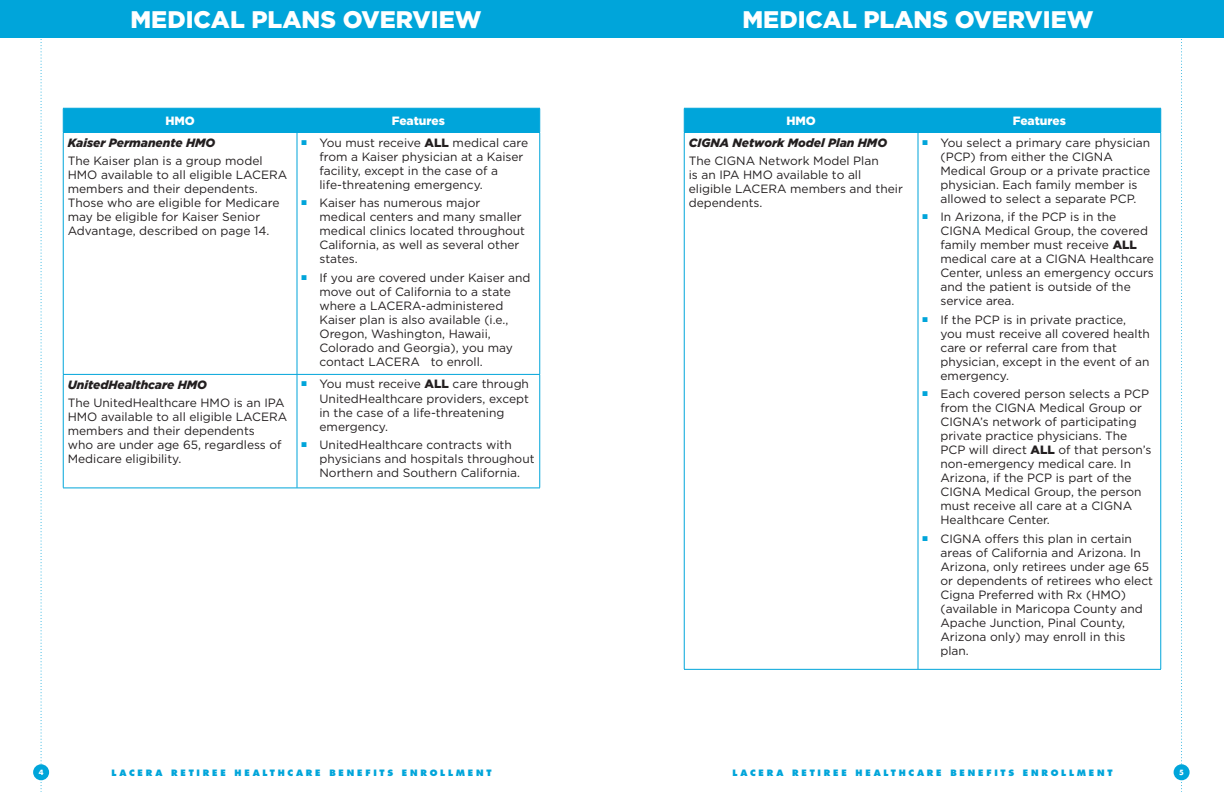
<style>
.page{position:relative;width:1224px;height:792px;background:#fff}
.page>*{position:absolute;margin:0;border:0;box-sizing:border-box;transform-origin:0 0}
.t1{font:900 24px "Gotham";color:#fff}
.t2{font:12px/14px "Gotham";color:#231f20}
.t3{font:italic 900 12px "Gotham";color:#231f20}
.t4{font:900 12px "Gotham";color:#fff}
.t5{font:800 8.6px "Futura Std";letter-spacing:.325em;color:#00a5da}
.t6{font:700 7px "Futura Std";color:#fff}
.s1{font-weight:900}
</style>
<div class="page">
<div style="left:0;top:0;width:612px;height:37px;background:#00a5da"></div>
<div style="left:612px;top:0;width:612px;height:37px;background:#00a5da"></div>
<svg style="left:1181px;top:37px;width:2px;height:755px"></svg>
<div style="left:1174px;top:764px;width:16px;height:16px;background:#00a5da;border-radius:50%"></div>
<svg style="left:41px;top:37px;width:1px;height:755px"></svg>
<div style="left:33px;top:764px;width:16px;height:16px;background:#00a5da;border-radius:50%"></div>
<hr style="left:297px;top:133px;width:1px;height:241px;background:#00a5da">
<hr style="left:297px;top:375px;width:1px;height:113px;background:#00a5da">
<hr style="left:63px;top:488px;width:234px;height:1px;background:#00a5da">
<hr style="left:297px;top:488px;width:243px;height:1px;background:#00a5da">
<div style="left:63px;top:108px;width:478px;height:24px;background:#00a5da"></div>
<hr style="left:297px;top:108px;width:243px;height:1px;background:#00a5da">
<hr style="left:63px;top:374px;width:234px;height:1px;background:#00a5da">
<hr style="left:297px;top:374px;width:243px;height:1px;background:#00a5da">
<hr style="left:63px;top:132px;width:234px;height:1px;background:#00a5da">
<hr style="left:297px;top:132px;width:243px;height:1px;background:#00a5da">
<hr style="left:63px;top:133px;width:1px;height:241px;background:#00a5da">
<hr style="left:540px;top:133px;width:1px;height:241px;background:#00a5da">
<hr style="left:63px;top:375px;width:1px;height:113px;background:#00a5da">
<hr style="left:540px;top:375px;width:1px;height:113px;background:#00a5da">
<hr style="left:918px;top:133px;width:1px;height:536px;background:#00a5da">
<div style="left:684px;top:108px;width:477px;height:24px;background:#00a5da"></div>
<hr style="left:918px;top:108px;width:243px;height:1px;background:#00a5da">
<hr style="left:684px;top:669px;width:234px;height:1px;background:#00a5da">
<hr style="left:918px;top:669px;width:243px;height:1px;background:#00a5da">
<hr style="left:684px;top:132px;width:234px;height:1px;background:#00a5da">
<hr style="left:918px;top:132px;width:243px;height:1px;background:#00a5da">
<hr style="left:684px;top:133px;width:1px;height:536px;background:#00a5da">
<hr style="left:1160px;top:133px;width:1px;height:536px;background:#00a5da">
<h1 class="t1" style="left:130px;top:3px;width:353px">MEDICAL PLANS OVERVIEW</h1>
<h1 class="t1" style="left:742px;top:3px;width:353px">MEDICAL PLANS OVERVIEW</h1>
<p class="t4" style="left:165px;top:113px;width:31px">HMO</p>
<p class="t4" style="left:392px;top:113px;width:55px">Features</p>
<p class="t3" style="left:68px;top:134px;width:149px">Kaiser Permanente HMO</p>
<p class="t2" style="left:68px;top:154px;width:221px">The Kaiser plan is a group model HMO available to all eligible LACERA members and their dependents.<br>Those who are eligible for Medicare may be eligible for Kaiser Senior Advantage, described on page 14.</p>
<p class="t2" style="left:320px;top:135px;width:210px;text-indent:-18px"><sup>■</sup> You must receive <span class="s1">ALL</span> medical care from a Kaiser physician at a Kaiser facility, except in the case of a life-threatening emergency.</p>
<p class="t2" style="left:320px;top:196px;width:207px;text-indent:-18px"><sup>■</sup> Kaiser has numerous major medical centers and many smaller medical clinics located throughout<br>California, as well as several other states.</p>
<p class="t2" style="left:320px;top:270px;width:213px;text-indent:-18px"><sup>■</sup> If you are covered under Kaiser and move out of California to a state where a LACERA-administered<br>Kaiser plan is also available (i.e.,<br>Oregon, Washington, Hawaii,<br>Colorado and Georgia), you may contact LACERA to enroll.</p>
<p class="t3" style="left:68px;top:376px;width:141px">UnitedHealthcare HMO</p>
<p class="t2" style="left:68px;top:396px;width:221px">The UnitedHealthcare HMO is an IPA<br>HMO available to all eligible LACERA members and their dependents<br>who are under age 65, regardless of<br>Medicare eligibility.</p>
<p class="t2" style="left:320px;top:377px;width:211px;text-indent:-18px"><sup>■</sup> You must receive <span class="s1">ALL</span> care through<br>UnitedHealthcare providers, except in the case of a life-threatening emergency.</p>
<p class="t2" style="left:320px;top:437px;width:217px;text-indent:-18px"><sup>■</sup> UnitedHealthcare contracts with physicians and hospitals throughout<br>Northern and Southern California.</p>
<p class="t4" style="left:786px;top:113px;width:31px">HMO</p>
<p class="t4" style="left:1013px;top:113px;width:55px">Features</p>
<p class="t3" style="left:689px;top:134px;width:200px">CIGNA Network Model Plan HMO</p>
<p class="t2" style="left:689px;top:154px;width:216px">The CIGNA Network Model Plan<br>is an IPA HMO available to all eligible LACERA members and their dependents.</p>
<p class="t2" style="left:940px;top:135px;width:211px;text-indent:-18px"><sup>■</sup> You select a primary care physician (PCP) from either the CIGNA Medical Group or a private practice physician. Each family member is allowed to select a separate PCP.</p>
<p class="t2" style="left:940px;top:210px;width:215px;text-indent:-18px"><sup>■</sup> In Arizona, if the PCP is in the<br>CIGNA Medical Group, the covered family member must receive <span class="s1">ALL </span>medical care at a CIGNA Healthcare<br>Center, unless an emergency occurs and the patient is outside of the service area.</p>
<p class="t2" style="left:940px;top:312px;width:211px;text-indent:-18px"><sup>■</sup> If the PCP is in private practice, you must receive all covered health care or referral care from that physician, except in the event of an emergency.</p>
<p class="t2" style="left:940px;top:387px;width:212px;text-indent:-18px"><sup>■</sup> Each covered person selects a PCP from the CIGNA Medical Group or<br>CIGNA’s network of participating private practice physicians. The<br>PCP will direct <span class="s1">ALL</span> of that person’s non-emergency medical care. In<br>Arizona, if the PCP is part of the<br>CIGNA Medical Group, the person must receive all care at a CIGNA<br>Healthcare Center.</p>
<p class="t2" style="left:940px;top:531px;width:214px;text-indent:-18px"><sup>■</sup> CIGNA offers this plan in certain areas of California and Arizona. In<br>Arizona, only retirees under age 65 or dependents of retirees who elect<br>Cigna Preferred with Rx (HMO) (available in Maricopa County and<br>Apache Junction, Pinal County,<br>Arizona only) may enroll in this plan.</p>
<p class="t6" style="left:39px;top:768px;width:6px">4</p>
<p class="t5" style="left:111px;top:767px;width:382px">LACERA RETIREE HEALTHCARE BENEFITS ENROLLMENT</p>
<p class="t5" style="left:732px;top:767px;width:382px">LACERA RETIREE HEALTHCARE BENEFITS ENROLLMENT</p>
<p class="t6" style="left:1179px;top:768px;width:6px">5</p>
</div>
